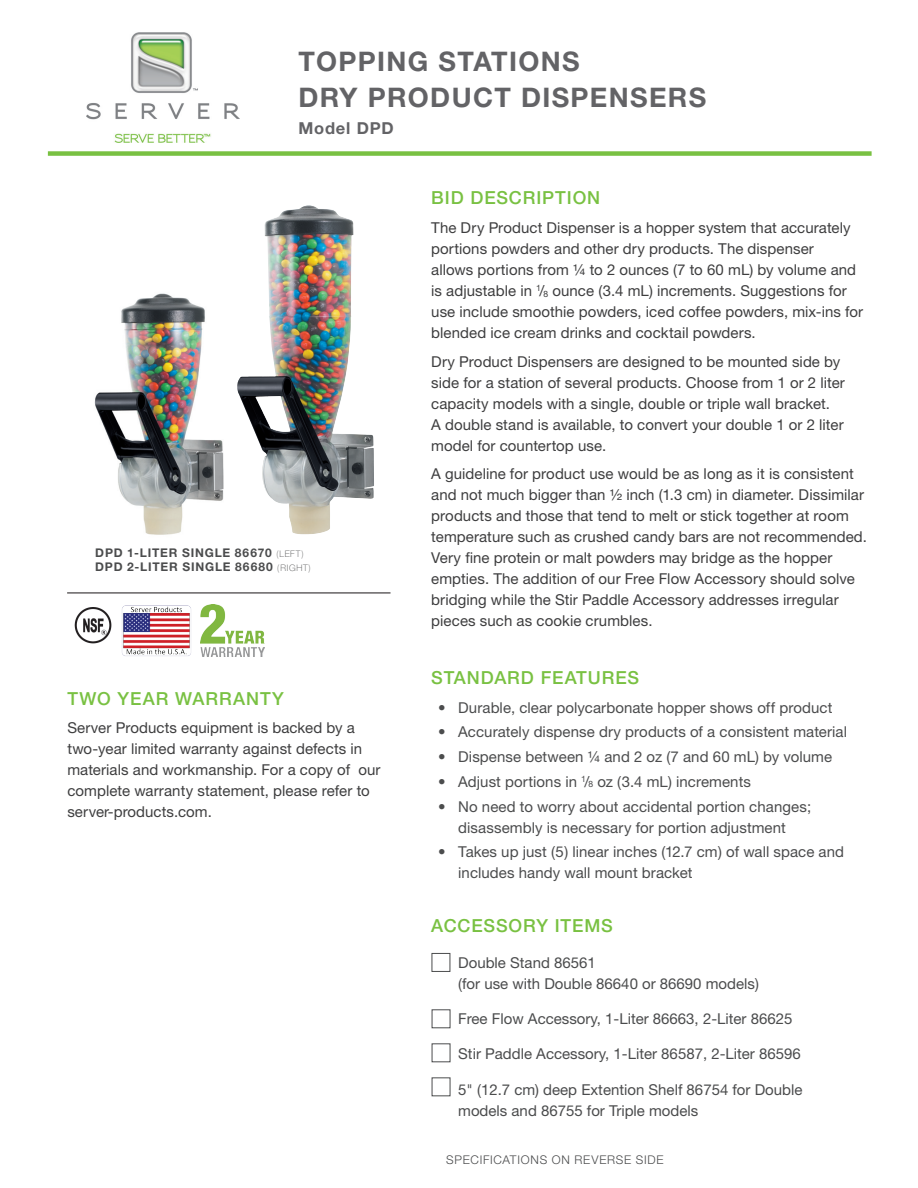
<style>
.page{position:relative;width:918px;height:1188px;background:#fff}
.page>*{position:absolute;margin:0;border:0;box-sizing:border-box;transform-origin:0 0}
.t1{font:700 27px/36px "Helvetica Neue";letter-spacing:.05em;color:#636366}
.t2{font:500 18px "Helvetica Neue";letter-spacing:.05em;color:#79c142}
.t3{font:700 16.5px "Helvetica Neue";letter-spacing:.05em;color:#636366}
.t4{font:15px/21px "Helvetica Neue";letter-spacing:.005em;color:#3e3e3f}
.t5{font:15px/21px "Helvetica Neue";color:#4b4c4d}
.t6{font:700 12px/14.4px "Helvetica Neue";letter-spacing:.07em;color:#4b4c4d}
.t7{font:300 12px "Helvetica Neue";letter-spacing:.06em;color:#4b4c4d}
.s1{font-weight:100;font-size:9px}
.s2{font-size:8.7px}
</style>
<div class="page">
<div style="left:48px;top:151px;width:824px;height:5px;background:#79c142"></div>
<img style="left:87px;top:32px;width:152px;height:111px">
<img style="left:74px;top:607px;width:38px;height:37px">
<img style="left:122px;top:605px;width:69px;height:51px">
<img style="left:201px;top:604px;width:63px;height:52px">
<hr style="left:67px;top:592px;width:324px;height:2px;background:#231f20">
<div style="left:432px;top:953px;width:18px;height:19px;border:1px solid #4b4c4d"></div>
<img style="left:94px;top:293px;width:130px;height:242px">
<div style="left:432px;top:1009px;width:18px;height:19px;border:1px solid #4b4c4d"></div>
<div style="left:432px;top:1043px;width:18px;height:19px;border:1px solid #4b4c4d"></div>
<img style="left:237px;top:205px;width:137px;height:330px">
<h1 class="t1" style="left:298px;top:43px;width:409px">TOPPING STATIONS<br>DRY PRODUCT DISPENSERS</h1>
<p class="t3" style="left:298px;top:118px;width:97px">Model DPD</p>
<p class="t6" style="left:95px;top:545px;width:210px">DPD 1-LITER SINGLE 86670 <span class="s1">(LEFT) </span>dpd</p>
<p class="t6" style="left:127px;top:560px;width:185px">2-lITER SINGLE 86680 <span class="s1">(RIGHT)</span></p>
<p class="t2" style="left:67px;top:688px;width:218px">TWO YEAR WARRANTY</p>
<p class="t4" style="left:67px;top:717px;width:315px">Server Products equipment is backed by a two-year limited warranty against defects in materials and workmanship. For a copy of our complete warranty statement, please refer to server-products.com.</p>
<p class="t2" style="left:431px;top:187px;width:171px">BID DESCRIPTION</p>
<p class="t4" style="left:431px;top:217px;width:434px">The Dry Product Dispenser is a hopper system that accurately portions powders and other dry products. The dispenser<br>allows portions from ¼ to 2 ounces (7 to 60 mL) by volume and is adjustable in <sup>1</sup>/<span class="s2">8</span> ounce (3.4 mL) increments. Suggestions for use include smoothie powders, iced coffee powders, mix-ins for blended ice cream drinks and cocktail powders.</p>
<p class="t4" style="left:431px;top:351px;width:415px">Dry Product Dispensers are designed to be mounted side by side for a station of several products. Choose from 1 or 2 liter capacity models with a single, double or triple wall bracket.<br>A double stand is available, to convert your double 1 or 2 liter model for countertop use.</p>
<p class="t4" style="left:431px;top:463px;width:437px">A guideline for product use would be as long as it is consistent and not much bigger than ½ inch (1.3 cm) in diameter. Dissimilar products and those that tend to melt or stick together at room temperature such as crushed candy bars are not recommended.<br>Very fine protein or malt powders may bridge as the hopper empties. The addition of our Free Flow Accessory should solve bridging while the Stir Paddle Accessory addresses irregular pieces such as cookie crumbles.</p>
<p class="t2" style="left:431px;top:667px;width:209px">STANDARD FEATURES</p>
<p class="t5" style="left:438px;top:696px;width:396px">• Durable, clear polycarbonate hopper shows off product</p>
<p class="t5" style="left:438px;top:721px;width:411px">• Accurately dispense dry products of a consistent material</p>
<p class="t5" style="left:438px;top:746px;width:396px">• Dispense between ¼ and 2 oz (7 and 60 mL) by volume</p>
<p class="t5" style="left:438px;top:771px;width:314px">• Adjust portions in <sup>1</sup>/<span class="s2">8</span> oz (3.4 mL) increments</p>
<p class="t5" style="left:438px;top:796px;width:375px;text-align:center">• No need to worry about accidental portion changes; disassembly is necessary for portion adjustment</p>
<p class="t5" style="left:458px;top:841px;width:387px;text-indent:-20px">• Takes up just (5) linear inches (12.7 cm) of wall space and includes handy wall mount bracket</p>
<p class="t2" style="left:431px;top:915px;width:183px">ACCESSORY ITEMS</p>
<p class="t5" style="left:458px;top:952px;width:302px">Double Stand 86561<br>(for use with Double 86640 or 86690 models)</p>
<p class="t5" style="left:458px;top:1008px;width:336px">Free Flow Accessory, 1-Liter 86663, 2-Liter 86625</p>
<p class="t5" style="left:458px;top:1043px;width:344px">Stir Paddle Accessory, 1-Liter 86587, 2-Liter 86596</p>
<p class="t5" style="left:458px;top:1079px;width:346px">5" (12.7 cm) deep Extention Shelf 86754 for Double models and 86755 for Triple models</p>
<p class="t7" style="left:446px;top:1153px;width:219px">SPECIFICATIONS ON REVERSE SIDE</p>
</div>
